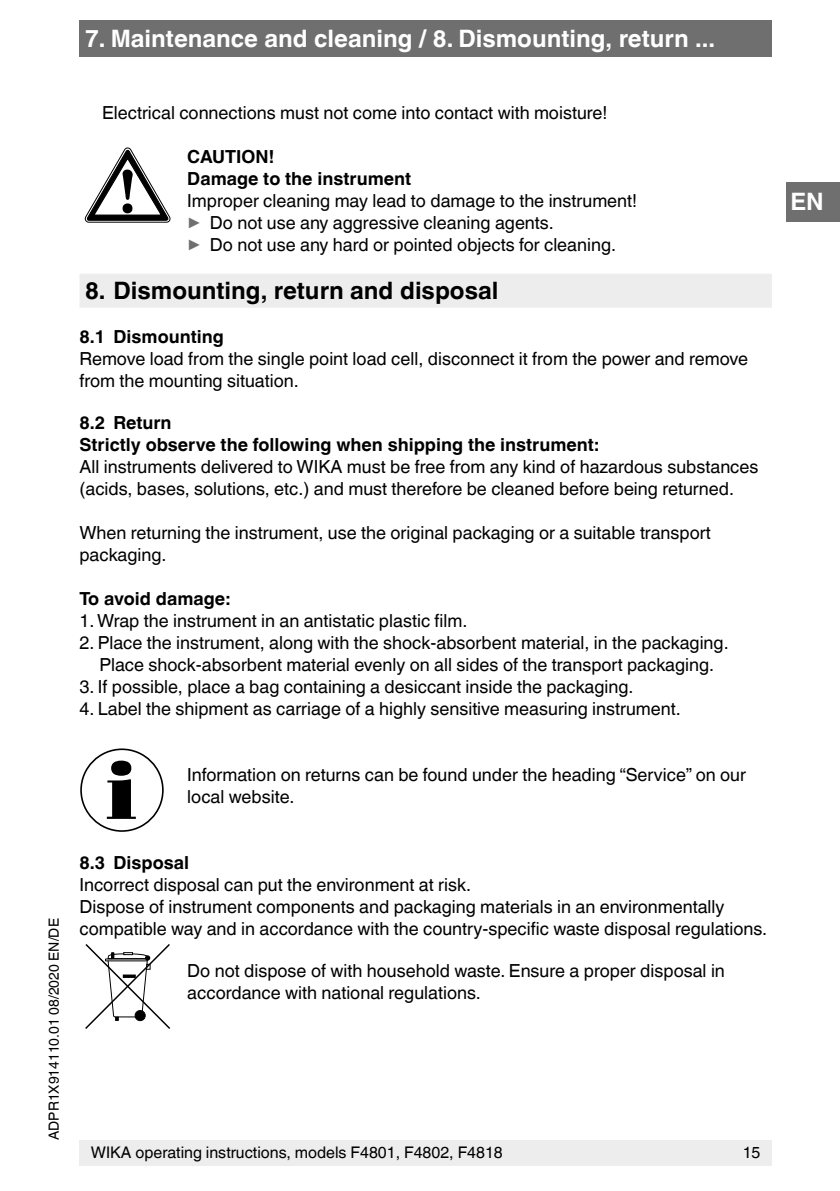
<style>
.page{position:relative;width:840px;height:1191px;background:#fff}
.page>*{position:absolute;margin:0;border:0;box-sizing:border-box;transform-origin:0 0}
.OI-Kopf{font:700 24px "Helvetica World";color:#fff}
.t1{font:700 24px "Helvetica World";color:#000}
.Running_text{font:18px/22px "Helvetica World";color:#000}
.Running_text-2{font:700 18px "Helvetica World";color:#000}
.Subheadline2{font:18px "Helvetica World";color:#000}
.Subheadline2-2{font:700 18px "Helvetica World";color:#000}
.t2{font:16px "Helvetica World";color:#000}
.t3{font:14px "Helvetica World";color:#000}
.s1{font-size:17.6px;color:#706f6f}
</style>
<div class="page">
<div style="left:79px;top:1140px;width:692px;height:25px;background:#ededed"></div>
<div style="left:79px;top:20px;width:692px;height:37px;background:#706f6f"></div>
<div style="left:785px;top:182px;width:54px;height:39px;background:#706f6f"></div>
<div style="left:79px;top:274px;width:692px;height:34px;background:#ededed"></div>
<svg style="left:85px;top:148px;width:85px;height:74px"></svg>
<svg style="left:107px;top:760px;width:29px;height:59px"></svg>
<div style="left:80px;top:748px;width:84px;height:84px;border:2px solid #000;border-radius:50%"></div>
<svg style="left:85px;top:944px;width:85px;height:85px"></svg>
<p class="OI-Kopf" style="left:85px;top:25px;width:631px">7. Maintenance and cleaning / 8. Dismounting, return ...</p>
<p class="Running_text" style="left:102px;top:102px;width:506px">Electrical connections must not come into contact with moisture!</p>
<p class="Subheadline2-2" style="left:187px;top:146px;width:89px">CAUTION!</p>
<p class="Subheadline2-2" style="left:187px;top:168px;width:225px">Damage to the instrument</p>
<p class="Subheadline2" style="left:187px;top:190px;width:451px">Improper cleaning may lead to damage to the instrument!</p>
<p class="Running_text" style="left:187px;top:212px;width:367px"><span class="s1">▶</span> Do not use any aggressive cleaning agents.</p>
<p class="Running_text" style="left:187px;top:234px;width:430px"><span class="s1">▶</span> Do not use any hard or pointed objects for cleaning.</p>
<p class="t1" style="left:85px;top:277px;width:414px">8. Dismounting, return and disposal</p>
<p class="Running_text-2" style="left:79px;top:326px;width:146px">8.1 Dismounting</p>
<p class="Running_text" style="left:79px;top:348px;width:669px">Remove load from the single point load cell, disconnect it from the power and remove from the mounting situation.</p>
<p class="Running_text-2" style="left:79px;top:412px;width:94px">8.2 Return</p>
<p class="Running_text-2" style="left:79px;top:434px;width:520px">Strictly observe the following when shipping the instrument:</p>
<p class="Running_text" style="left:79px;top:456px;width:680px">All instruments delivered to WIKA must be free from any kind of hazardous substances (acids, bases, solutions, etc.) and must therefore be cleaned before being returned.</p>
<p class="Running_text" style="left:79px;top:522px;width:632px">When returning the instrument, use the original packaging or a suitable transport packaging.</p>
<p class="Running_text-2" style="left:79px;top:588px;width:152px">To avoid damage:</p>
<p class="Running_text" style="left:79px;top:610px;width:389px">1. Wrap the instrument in an antistatic plastic film.</p>
<p class="Running_text" style="left:79px;top:632px;width:650px">2. Place the instrument, along with the shock-absorbent material, in the packaging.</p>
<p class="Running_text" style="left:99px;top:654px;width:616px">Place shock-absorbent material evenly on all sides of the transport packaging.</p>
<p class="Running_text" style="left:79px;top:676px;width:555px">3. If possible, place a bag containing a desiccant inside the packaging.</p>
<p class="Running_text" style="left:79px;top:698px;width:602px">4. Label the shipment as carriage of a highly sensitive measuring instrument.</p>
<p class="Running_text" style="left:187px;top:764px;width:560px">Information on returns can be found under the heading “Service” on our local website.</p>
<p class="t3" style="left:46px;top:1140px;width:223px;rotate:-90deg">ADPR1X914110.01 08/2020 EN/DE</p>
<p class="Running_text-2" style="left:79px;top:852px;width:111px">8.3 Disposal</p>
<p class="Running_text" style="left:79px;top:874px;width:393px">Incorrect disposal can put the environment at risk.</p>
<p class="Running_text" style="left:79px;top:896px;width:689px">Dispose of instrument components and packaging materials in an environmentally compatible way and in accordance with the country-specific waste disposal regulations.</p>
<p class="Running_text" style="left:187px;top:960px;width:539px">Do not dispose of with household waste. Ensure a proper disposal in accordance with national regulations.</p>
<p class="t2" style="left:91px;top:1143px;width:413px">WIKA operating instructions, models F4801, F4802, F4818</p>
<p class="t2" style="left:742px;top:1143px;width:19px">15</p>
<h1 class="OI-Kopf" style="left:789px;top:188px;width:35px">EN</h1>
</div>
